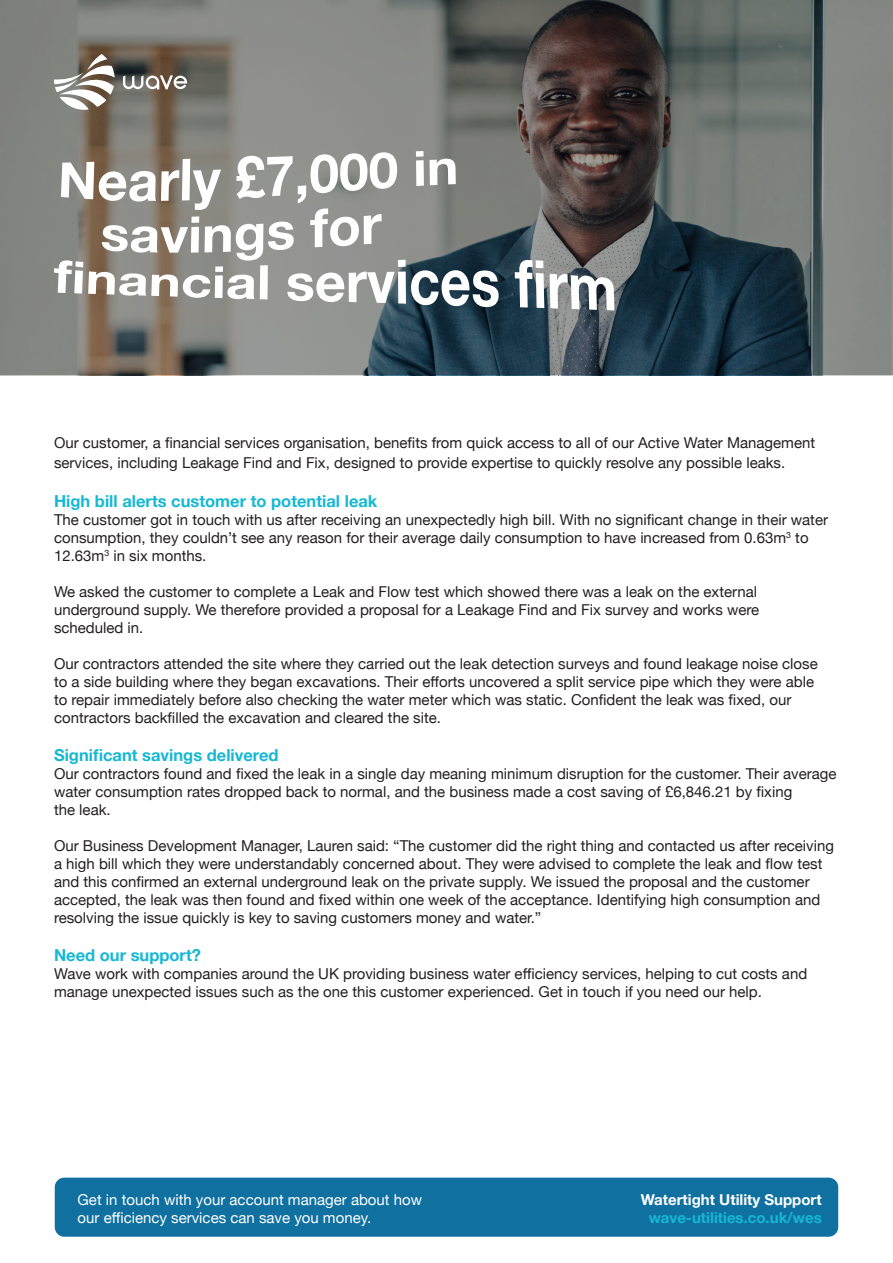
<style>
.page{position:relative;width:893px;height:1263px;background:#fff}
.page>*{position:absolute;margin:0;border:0;box-sizing:border-box;transform-origin:0 0}
.t1{font:700 16.5px "Helvetica Neue";color:#15b8d3}
.t2{font:15px/18px "Helvetica Neue";color:#231f20}
.t3{font:15px "Helvetica Neue";color:#fff}
.t4{font:700 15px "Helvetica Neue";color:#fff}
.t5{font:700 15px "Helvetica Neue";color:#15b8d3}
</style>
<div class="page">
<svg style="left:0;top:0;width:893px;height:374px;background:#646968"></svg>
<svg style="left:54px;top:54px;width:61px;height:56px"></svg>
<svg style="left:123px;top:75px;width:64px;height:14px"></svg>
<div style="left:55px;top:1177px;width:783px;height:60px;background:#1070a0;border-radius:10px"></div>
<svg style="left:54px;top:151px;width:445px;height:156px"></svg>
<svg style="left:515px;top:260px;width:29px;height:48px"></svg>
<svg style="left:550px;top:274px;width:64px;height:36px"></svg>
<p class="t2" style="left:54px;top:433px;width:763px;line-height:19.8px">Our customer, a financial services organisation, benefits from quick access to all of our Active Water Management services, including Leakage Find and Fix, designed to provide expertise to quickly resolve any possible leaks.</p>
<p class="t1" style="left:54px;top:488px;width:325px">High bill alerts customer to potential leak</p>
<p class="t2" style="left:54px;top:512px;width:776px">The customer got in touch with us after receiving an unexpectedly high bill. With no significant change in their water consumption, they couldn’t see any reason for their average daily consumption to have increased from 0.63m<sup>3</sup> to<br>12.63m<sup>3</sup> in six months.</p>
<p class="t2" style="left:54px;top:584px;width:707px">We asked the customer to complete a Leak and Flow test which showed there was a leak on the external underground supply. We therefore provided a proposal for a Leakage Find and Fix survey and works were scheduled in.</p>
<p class="t2" style="left:54px;top:656px;width:765px">Our contractors attended the site where they carried out the leak detection surveys and found leakage noise close to a side building where they began excavations. Their efforts uncovered a split service pipe which they were able to repair immediately before also checking the water meter which was static. Confident the leak was fixed, our contractors backfilled the excavation and cleared the site.</p>
<p class="t1" style="left:54px;top:742px;width:226px">Significant savings delivered</p>
<p class="t2" style="left:54px;top:765px;width:784px">Our contractors found and fixed the leak in a single day meaning minimum disruption for the customer. Their average water consumption rates dropped back to normal, and the business made a cost saving of £6,846.21 by fixing</p>
<p class="t2" style="left:54px;top:801px;width:58px">the leak.</p>
<p class="t2" style="left:54px;top:837px;width:781px">Our Business Development Manager, Lauren said: “The customer did the right thing and contacted us after receiving a high bill which they were understandably concerned about. They were advised to complete the leak and flow test and this confirmed an external underground leak on the private supply. We issued the proposal and the customer accepted, the leak was then found and fixed within one week of the acceptance. Identifying high consumption and resolving the issue quickly is key to saving customers money and water.”</p>
<p class="t1" style="left:54px;top:942px;width:148px">Need our support?</p>
<p class="t2" style="left:54px;top:965px;width:755px">Wave work with companies around the UK providing business water efficiency services, helping to cut costs and manage unexpected issues such as the one this customer experienced. Get in touch if you need our help.</p>
<p class="t3" style="left:78px;top:1189px;width:346px">Get in touch with your account manager about how</p>
<p class="t3" style="left:78px;top:1207px;width:295px">our efficiency services can save you money.</p>
<p class="t4" style="left:641px;top:1188px;width:183px">Watertight Utility Support</p>
<p class="t5" style="left:649px;top:1206px;width:174px">wave-utilities.co.uk/wes</p>
</div>
